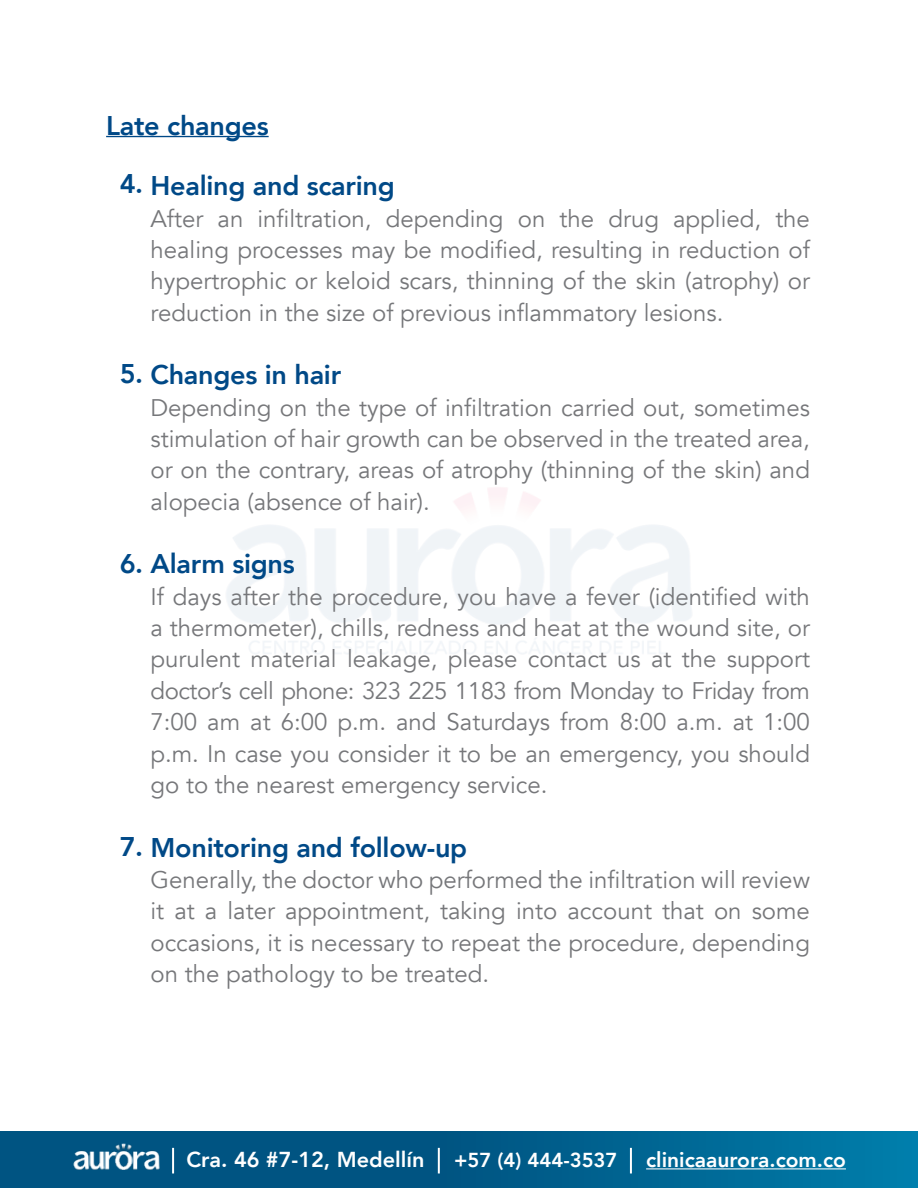
<style>
.page{position:relative;width:918px;height:1188px;background:#fff}
.page>*{position:absolute;margin:0;border:0;box-sizing:border-box;transform-origin:0 0}
.t1{font:800 27px "Avenir";letter-spacing:-.01em;color:#004987}
.t2{font:24px/31.5px "Avenir";color:#76777a;text-align:justify}
.t3{font:800 21.6px "Avenir";color:#fff}
.t4{font:800 21px "Avenir";color:#fff}
.t5{font:800 20.25px "Avenir";color:#fff}
</style>
<div class="page">
<div style="left:0;top:1131px;width:918px;height:57px;background:linear-gradient(to right,#004977,#0375a2)"></div>
<hr style="left:630px;top:1148px;width:2px;height:25px;background:#fff">
<hr style="left:438px;top:1148px;width:2px;height:25px;background:#fff">
<hr style="left:172px;top:1148px;width:2px;height:25px;background:#fff">
<img style="left:72px;top:1143px;width:88px;height:27px">
<hr style="left:646px;top:1168px;width:200px;height:1px;background:#fff">
<hr style="left:106px;top:136px;width:163px;height:1px;background:#004987">
<p class="t1" style="left:106px;top:104px;width:164px">Late changes</p>
<p class="t1" style="left:120px;top:165px;width:277px">4. Healing and scaring</p>
<p class="t2" style="left:151px;top:203px;width:661px">After an infiltration, depending on the drug applied, the healing processes may be modified, resulting in reduction of hypertrophic or keloid scars, thinning of the skin (atrophy) or reduction in the size of previous inflammatory lesions.</p>
<p class="t1" style="left:120px;top:354px;width:223px">5. Changes in hair</p>
<p class="t2" style="left:151px;top:392px;width:661px">Depending on the type of infiltration carried out, sometimes stimulation of hair growth can be observed in the treated area, or on the contrary, areas of atrophy (thinning of the skin) and alopecia (absence of hair).</p>
<p class="t1" style="left:120px;top:543px;width:177px">6. Alarm signs</p>
<p class="t2" style="left:151px;top:581px;width:661px">If days after the procedure, you have a fever (identified with a thermometer), chills, redness and heat at the wound site, or purulent material leakage, please contact us at the support doctor’s cell phone: 323 225 1183 from Monday to Friday from 7:00 am at 6:00 p.m. and Saturdays from 8:00 a.m. at 1:00 p.m. In case you consider it to be an emergency, you should go to the nearest emergency service.</p>
<p class="t1" style="left:120px;top:826px;width:349px">7. Monitoring and follow-up</p>
<p class="t2" style="left:151px;top:864px;width:661px">Generally, the doctor who performed the infiltration will review it at a later appointment, taking into account that on some occasions, it is necessary to repeat the procedure, depending on the pathology to be treated.</p>
<p class="t3" style="left:186px;top:1143px;width:239px">Cra. 46 #7-12, Medellín</p>
<p class="t5" style="left:454px;top:1144px;width:165px">+57 (4) 444-3537</p>
<p class="t4" style="left:646px;top:1144px;width:201px">clinicaaurora.com.co</p>
</div>
